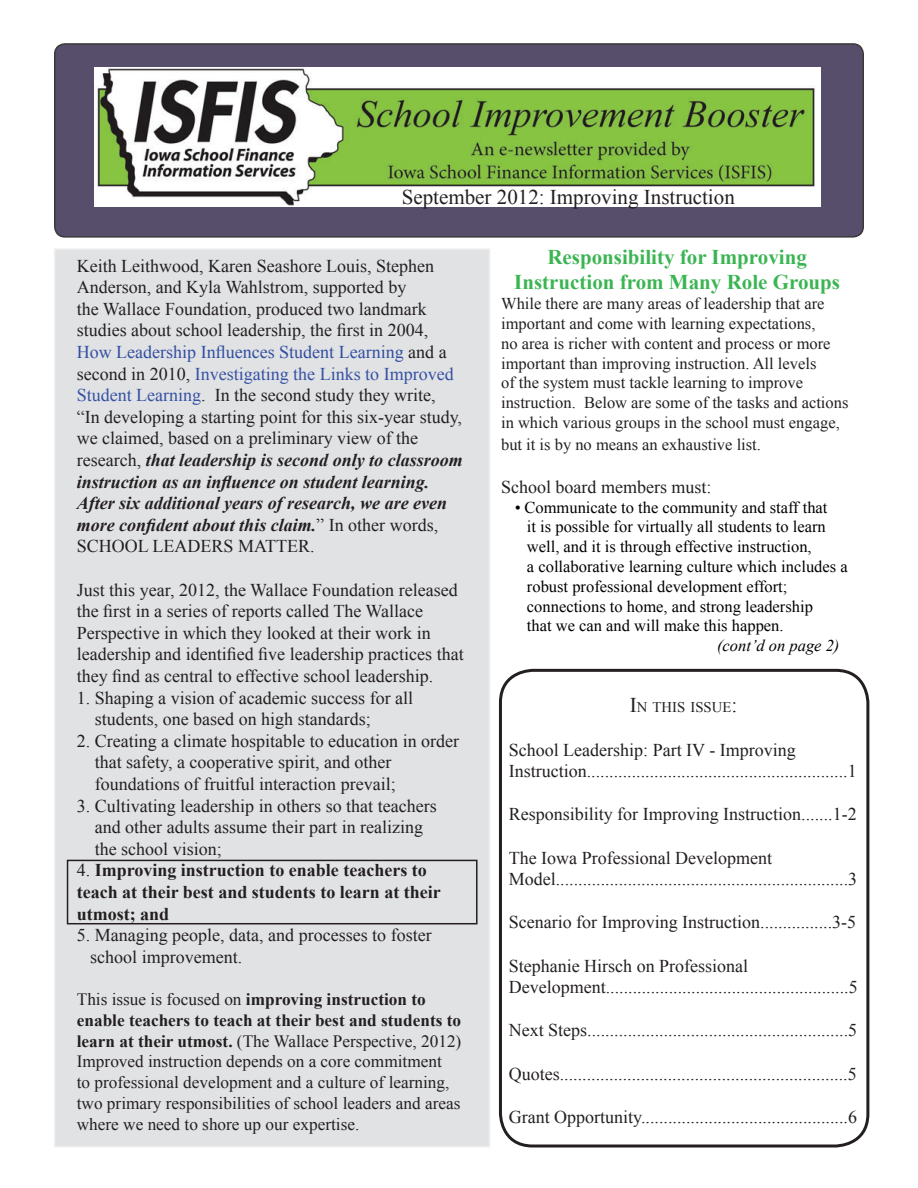
<style>
.page{position:relative;width:918px;height:1188px;background:#fff}
.page>*{position:absolute;margin:0;border:0;box-sizing:border-box;transform-origin:0 0}
.t1{font:700 21px/25.2px "Times New Roman";color:#3bb552;text-align:center}
.t2{font:21px "Times New Roman";color:#231f20}
.t3{font:18px/21.6px "Times New Roman";color:#231f20}
.t4{font:700 18px/21.6px "Times New Roman";color:#231f20}
.t5{font:17.25px/20.9px "Times New Roman";color:#231f20}
.t6{font:16.5px/19.8px "Times New Roman";color:#231f20}
.t7{font:16.5px/19.8px "Times New Roman";color:#000}
.t8{font:italic 16.5px "Times New Roman";color:#000}
.t9{font:14.7px "Times New Roman";color:#231f20}
.s1{color:#324ea1}
.s2{color:#3651a3}
.s3{font-weight:700;font-style:italic}
.s4{font-weight:400}
.s5{font-weight:700}
.s6{font-style:italic}
.s7{font-size:21px}
</style>
<div class="page">
<div style="left:54px;top:248px;width:436px;height:900px;background:#e1e2e4;border:2px solid #eeeeef"></div>
<div style="left:55px;top:44px;width:808px;height:193px;background:#574e6b;border-radius:10px"></div>
<div style="left:54px;top:43px;width:810px;height:195px;border:2px solid #231f20;border-radius:10px"></div>
<img style="left:94px;top:67px;width:727px;height:139px">
<div style="left:499px;top:669px;width:370px;height:479px;border:3px solid #231f20;border-radius:32px"></div>
<div style="left:67px;top:860px;width:411px;height:64px;border:2px solid #231f20"></div>
<p class="t2" style="left:402px;top:183px;width:335px">September 2012: Improving Instruction</p>
<p class="t3" style="left:77px;top:255px;width:387px">Keith Leithwood, Karen Seashore Louis, Stephen Anderson, and Kyla Wahlstrom, supported by<br>the Wallace Foundation, produced two landmark studies about school leadership, the first in 2004, <span class="s1">How Leadership Influences Student Learning</span> and a second in 2010, <span class="s2">Investigating the Links to Improved Student Learning</span>. In the second study they write, “In developing a starting point for this six-year study, we claimed, based on a preliminary view of the research, <span class="s3">that leadership is second only to classroom instruction as an influence on student learning.<br>After six additional years of research, we are even more confident about this claim.</span>” In other words, SCHOOL LEADERS MATTER.</p>
<p class="t3" style="left:77px;top:579px;width:388px">Just this year, 2012, the Wallace Foundation released the first in a series of reports called The Wallace Perspective in which they looked at their work in leadership and identified five leadership practices that they find as central to effective school leadership.</p>
<p class="t3" style="left:95px;top:687px;width:320px;text-indent:-18px">1. Shaping a vision of academic success for all students, one based on high standards;</p>
<p class="t3" style="left:95px;top:730px;width:366px;text-indent:-18px">2. Creating a climate hospitable to education in order that safety, a cooperative spirit, and other foundations of fruitful interaction prevail;</p>
<p class="t3" style="left:95px;top:795px;width:343px;text-indent:-18px">3. Cultivating leadership in others so that teachers and other adults assume their part in realizing the school vision;</p>
<p class="t4" style="left:77px;top:859px;width:366px"><span class="s4">4.</span> Improving instruction to enable teachers to teach at their best and students to learn at their utmost; and</p>
<p class="t3" style="left:90px;top:924px;width:343px;text-indent:-14px">5. Managing people, data, and processes to foster school improvement.</p>
<p class="t5" style="left:77px;top:989px;width:386px">This issue is focused on <span class="s5">improving instruction to enable teachers to teach at their best and students to learn at their utmost.</span> (The Wallace Perspective, 2012)<br>Improved instruction depends on a core commitment<br>to professional development and a culture of learning, two primary responsibilities of school leaders and areas where we need to shore up our expertise.</p>
<p class="t1" style="left:514px;top:244px;width:327px">Responsibility for Improving<br>Instruction from Many Role Groups</p>
<p class="t6" style="left:501px;top:293px;width:349px">While there are many areas of leadership that are important and come with learning expectations,<br>no area is richer with content and process or more important than improving instruction. All levels<br>of the system must tackle learning to improve instruction. Below are some of the tasks and actions in which various groups in the school must engage,</p>
<p class="t6" style="left:501px;top:434px;width:261px">but it is by no means an exhaustive list.</p>
<p class="t3" style="left:501px;top:476px;width:212px">School board members must:</p>
<p class="t7" style="left:527px;top:497px;width:322px;text-indent:-12px"><span class="s6">•</span> Communicate to the community and staff that<br>it is possible for virtually all students to learn well, and it is through effective instruction,<br>a collaborative learning culture which includes a robust professional development effort; connections to home, and strong leadership<br>that we can and will make this happen.</p>
<p class="t8" style="left:717px;top:634px;width:124px">(cont’d on page 2)</p>
<p class="t9" style="left:630px;top:698px;width:109px"><span class="s7">I</span>N THIS ISSUE<span class="s7">:</span></p>
<p class="t3" style="left:509px;top:738px;width:349px">School Leadership: Part IV - Improving<br>Instruction..........................................................1</p>
<p class="t3" style="left:509px;top:803px;width:349px">Responsibility for Improving Instruction.......1-2</p>
<p class="t3" style="left:509px;top:846px;width:350px">The Iowa Professional Development<br>Model.................................................................3</p>
<p class="t3" style="left:509px;top:911px;width:349px">Scenario for Improving Instruction................3-5</p>
<p class="t3" style="left:509px;top:954px;width:350px">Stephanie Hirsch on Professional<br>Development......................................................5</p>
<p class="t3" style="left:509px;top:1019px;width:350px">Next Steps..........................................................5</p>
<p class="t3" style="left:509px;top:1062px;width:349px">Quotes................................................................5</p>
<p class="t3" style="left:509px;top:1106px;width:350px">Grant Opportunity..............................................6</p>
</div>
